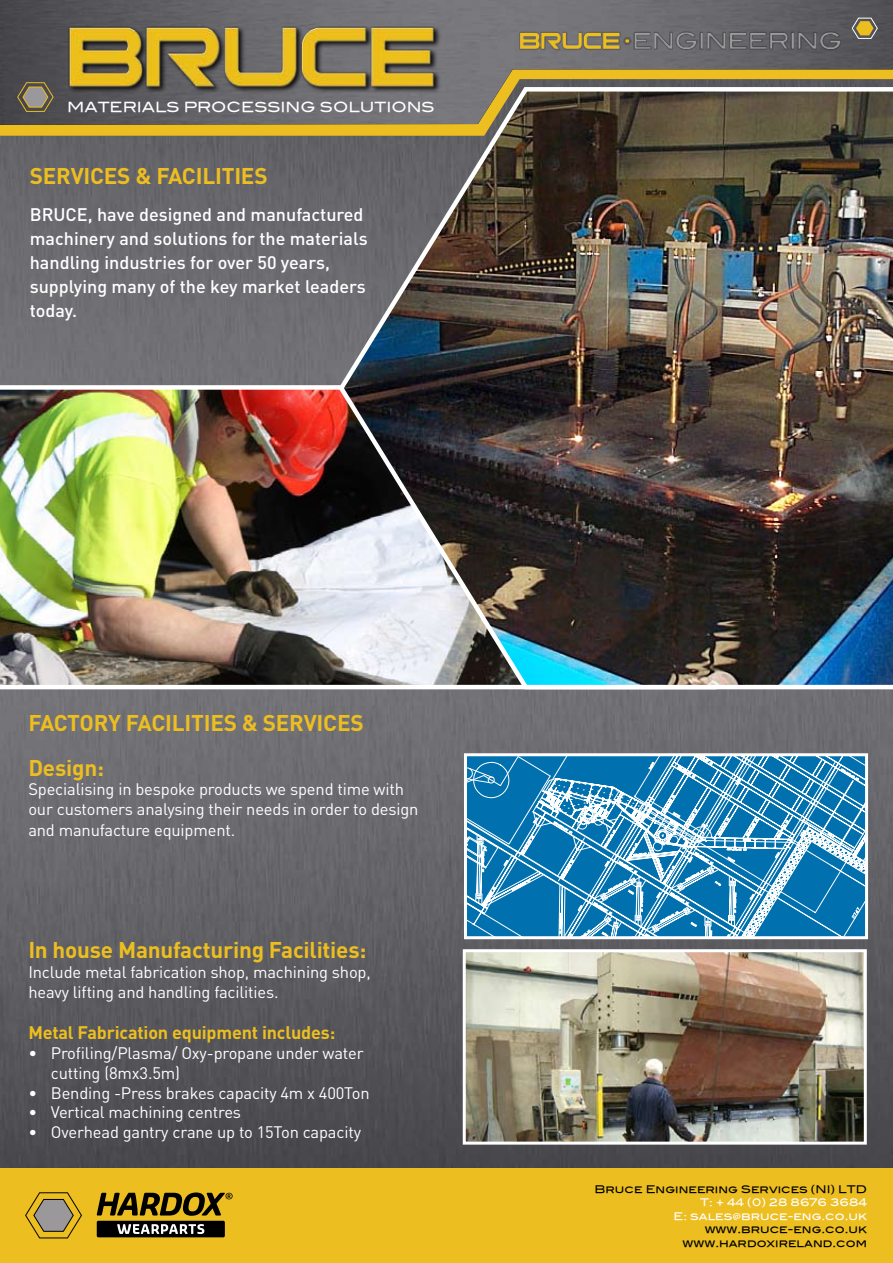
<style>
.page{position:relative;width:893px;height:1263px;background:#fff}
.page>*{position:absolute;margin:0;border:0;box-sizing:border-box;transform-origin:0 0}
.t1{font:700 22.5px/44.4px "DIN";letter-spacing:-.01em;color:#ecbe20}
.t2{font:500 18px/24px "DIN";color:#fff}
.t3{font:700 18px "DIN";letter-spacing:-.01em;color:#ecbe20}
.t4{font:16.5px/20.4px "DIN";letter-spacing:-.01em;color:#fff}
.t5{font:13.95px "Blair Md ITCTT Medium";color:#fff}
.t6{font:10.5px/13.5px "Blair Md ITCTT Medium";color:#000;text-align:right}
.t7{font:10.5px/13.5px "Blair Md ITCTT Medium";color:#fff;text-align:right}
</style>
<div class="page">
<img style="left:0;top:136px;width:893px;height:1032px">
<svg style="left:0;top:125px;width:337px;height:11px;background:#e8bb21"></svg>
<img style="left:0;top:0;width:893px;height:125px">
<div style="left:67px;top:26px;width:382px;height:77px;background:#000;opacity:.9"></div>
<img style="left:62px;top:20px;width:377px;height:74px">
<svg style="left:851px;top:17px;width:27px;height:22px"></svg>
<svg style="left:17px;top:81px;width:37px;height:31px"></svg>
<div style="left:0;top:1168px;width:893px;height:95px;background:#ecbe20"></div>
<div style="left:97px;top:1221px;width:128px;height:16px;background:#000;border-radius:2px"></div>
<svg style="left:97px;top:1192px;width:136px;height:24px"></svg>
<svg style="left:117px;top:1224px;width:87px;height:10px"></svg>
<svg style="left:25px;top:1192px;width:57px;height:47px"></svg>
<img style="left:514px;top:26px;width:330px;height:29px">
<img style="left:0;top:385px;width:337px;height:304px">
<img style="left:337px;top:86px;width:556px;height:605px">
<img style="left:467px;top:1039px;width:396px;height:101px">
<div style="left:463px;top:949px;width:404px;height:195px;border:3px solid #fff"></div>
<img style="left:465px;top:755px;width:428px;height:284px">
<svg style="left:468px;top:757px;width:396px;height:178px"></svg>
<div style="left:464px;top:753px;width:404px;height:186px;border:3px solid #fff"></div>
<p class="t5" style="left:67px;top:95px;width:369px">MATERIALS PROCESSING SOLUTIONS</p>
<h1 class="t1" style="left:30px;top:152px;width:239px">SERVICES &amp; FACILITIES</h1>
<p class="t2" style="left:30px;top:202px;width:339px">BRUCE, have designed and manufactured machinery and solutions for the materials handling industries for over 50 years, supplying many of the key market leaders today.</p>
<h1 class="t1" style="left:28px;top:700px;width:337px">FACTORY FACILITIES &amp; SERVICES<br>Design:</h1>
<p class="t4" style="left:28px;top:779px;width:392px">Specialising in bespoke products we spend time with our customers analysing their needs in order to design and manufacture equipment.</p>
<h1 class="t1" style="left:28px;top:927px;width:340px">In house Manufacturing Facilities:</h1>
<p class="t4" style="left:28px;top:962px;width:344px;line-height:19.8px">Include metal fabrication shop, machining shop, heavy lifting and handling facilities.</p>
<p class="t3" style="left:28px;top:1021px;width:308px">Metal Fabrication equipment includes:</p>
<p class="t4" style="left:51px;top:1043px;width:314px;line-height:19.8px;text-indent:-23px">• Profiling/Plasma/ Oxy-propane under water cutting (8mx3.5m)</p>
<p class="t4" style="left:28px;top:1082px;width:343px">• Bending -Press brakes capacity 4m x 400Ton</p>
<p class="t4" style="left:28px;top:1102px;width:214px">• Vertical machining centres</p>
<p class="t4" style="left:28px;top:1122px;width:334px">• Overhead gantry crane up to 15Ton capacity</p>
<p class="t6" style="left:594px;top:1181px;width:274px">Bruce Engineering Services (NI) LTD</p>
<p class="t7" style="left:673px;top:1195px;width:195px">T: + 44 (0) 28 8676 3684<br>E: sales@bruce-eng.co.uk</p>
<p class="t6" style="left:683px;top:1222px;width:186px">www.bruce-eng.co.uk www.hardoxireland.com</p>
</div>
